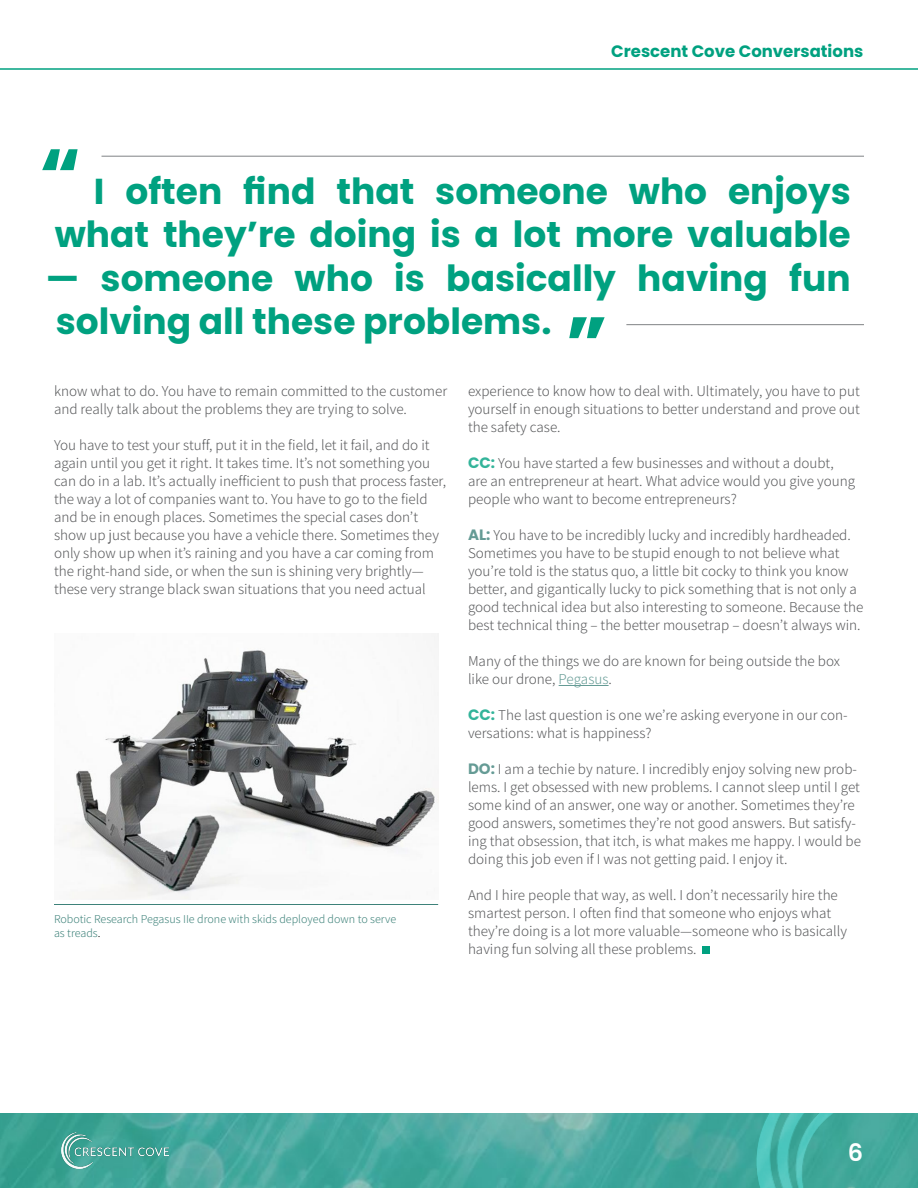
<style>
.page{position:relative;width:918px;height:1188px;background:#fff}
.page>*{position:absolute;margin:0;border:0;box-sizing:border-box;transform-origin:0 0}
.t1{font:700 78px "Poppins";color:#00a180}
.t2{font:700 36px/43.5px "Poppins";color:#00a180;text-align:center}
.t3{font:600 24px "Poppins";color:#fff}
.t4{font:700 16.5px "Poppins";color:#00a180}
.t5{font:300 15px/18px "Assistant";color:#58595b}
.t6{font:300 12px/14.4px "Assistant";color:#3e827a}
.s1{font-size:78px}
.s2{color:#000}
.s3{font-family:"Poppins";font-weight:700;color:#33b49a}
.s4{font-family:"Poppins";font-weight:700;color:#659b95}
.s5{color:#659b95}
</style>
<div class="page">
<hr style="left:0;top:68px;width:918px;height:2px;background:#00a180">
<hr style="left:559px;top:685px;width:50px;height:1px;background:#659b95">
<div style="left:703px;top:946px;width:7px;height:8px;background:#00a180"></div>
<img style="left:0;top:1114px;width:756px;height:74px">
<img style="left:61px;top:1132px;width:108px;height:36px">
<img style="left:756px;top:1113px;width:162px;height:75px">
<hr style="left:102px;top:156px;width:762px;height:1px;background:#808285">
<hr style="left:626px;top:324px;width:238px;height:1px;background:#808285">
<img style="left:59px;top:633px;width:379px;height:266px">
<hr style="left:54px;top:904px;width:384px;height:1px;background:#3e827a">
<p class="t4" style="left:611px;top:41px;width:254px">Crescent Cove Conversations</p>
<h2 class="t2" style="left:39px;top:170px;width:813px"><span class="s1">“</span> I often find that someone who enjoys what they’re doing is a lot more valuable</h2>
<h2 class="t2" style="left:46px;top:257px;width:806px;text-align:left">— someone who is basically having fun solving all these problems.</h2>
<h1 class="t1" style="left:565px;top:299px;width:44px">”</h1>
<p class="t5" style="left:54px;top:381px;width:395px">know what to do. You have to remain committed to the customer and really talk about the problems they are trying to solve.</p>
<p class="t5" style="left:54px;top:435px;width:394px">You have to test your stuff, put it in the field, let it fail, and do it again until you get it right. It takes time. It’s not something you can do in a lab. It’s actually inefficient to push that process faster, the way a lot of companies want to. You have to go to the field and be in enough places. Sometimes the special cases don’t show up just because you have a vehicle there. Sometimes they only show up when it’s raining and you have a car coming from the right-hand side, or when the sun is shining very brightly— these very strange black swan situations that you need actual</p>
<p class="t6" style="left:54px;top:911px;width:344px">Robotic Research Pegasus IIe drone with skids deployed down to serve as treads<span class="s2">.</span></p>
<p class="t5" style="left:468px;top:381px;width:393px;text-align:justify">experience to know how to deal with. Ultimately, you have to put yourself in enough situations to better understand and prove out the safety case.</p>
<p class="t5" style="left:468px;top:453px;width:389px"><span class="s3">CC:</span> You have started a few businesses and without a doubt, are an entrepreneur at heart. What advice would you give young people who want to become entrepreneurs?</p>
<p class="t5" style="left:468px;top:525px;width:397px"><span class="s4">AL:</span> You have to be incredibly lucky and incredibly hardheaded.<br>Sometimes you have to be stupid enough to not believe what you’re told is the status quo, a little bit cocky to think you know better, and gigantically lucky to pick something that is not only a good technical idea but also interesting to someone. Because the best technical thing – the better mousetrap – doesn’t always win.</p>
<p class="t5" style="left:468px;top:651px;width:374px">Many of the things we do are known for being outside the box like our drone, <span class="s5">Pegasus</span>.</p>
<p class="t5" style="left:468px;top:705px;width:381px"><span class="s3">CC:</span> The last question is one we’re asking everyone in our con&shy;versations: what is happiness?</p>
<p class="t5" style="left:468px;top:759px;width:395px"><span class="s4">DO:</span> I am a techie by nature. I incredibly enjoy solving new prob&shy;lems. I get obsessed with new problems. I cannot sleep until I get some kind of an answer, one way or another. Sometimes they’re good answers, sometimes they’re not good answers. But satisfy&shy;ing that obsession, that itch, is what makes me happy. I would be doing this job even if I was not getting paid. I enjoy it.</p>
<p class="t5" style="left:468px;top:885px;width:380px">And I hire people that way, as well. I don’t necessarily hire the smartest person. I often find that someone who enjoys what they’re doing is a lot more valuable—someone who is basically having fun solving all these problems.</p>
<h3 class="t3" style="left:848px;top:1138px;width:17px">6</h3>
</div>
